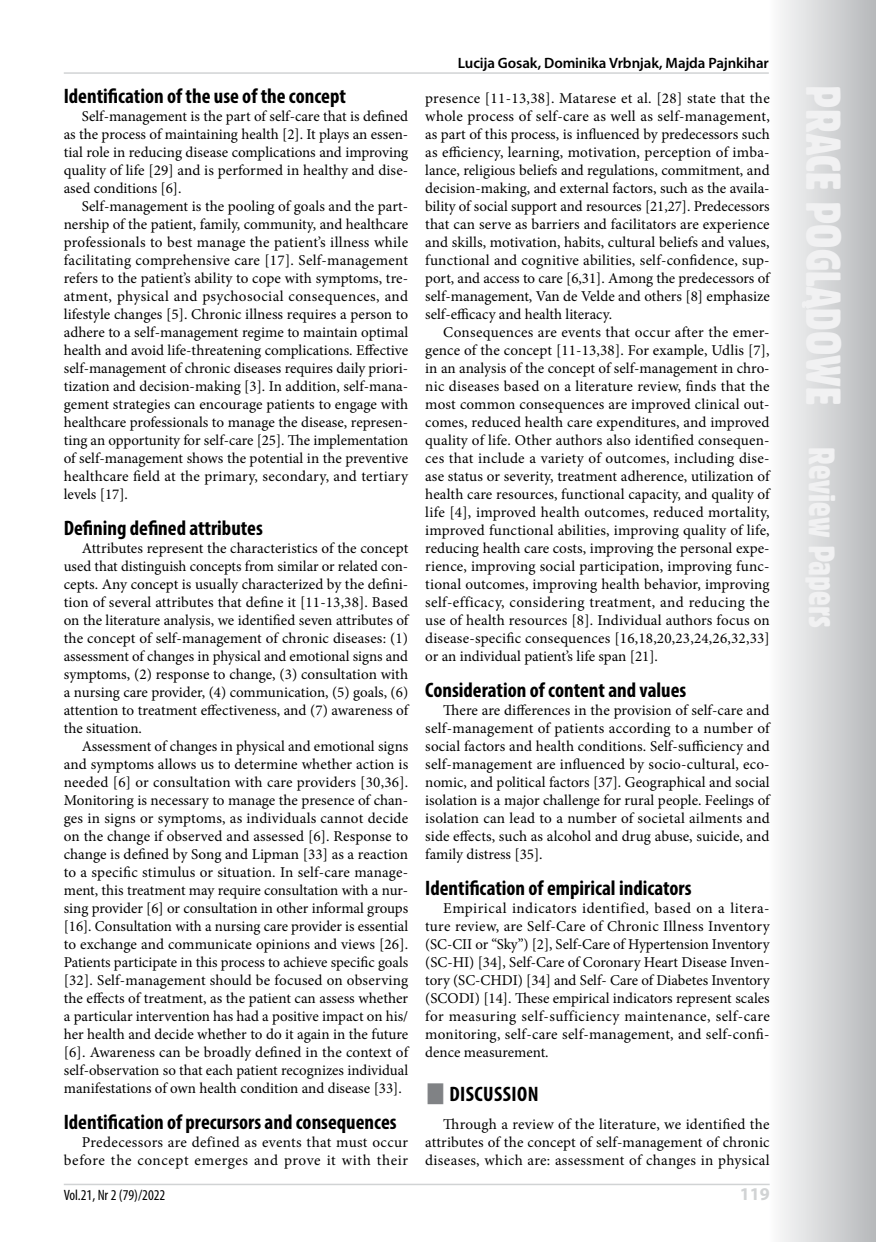
<style>
.page{position:relative;width:876px;height:1242px;background:#fff}
.page>*{position:absolute;margin:0;border:0;box-sizing:border-box;transform-origin:0 0}
.t1{font:48px "Gothic 821 Condensed BT";color:#f1f1f2}
.t2{font:700 condensed 21px "Myriad Pro";color:#000}
.t3{font:700 condensed 21px "Myriad Pro";letter-spacing:.02em;color:#000}
.t4{font:700 18px "Myriad Pro";color:#d1d3d4}
.t5{font:15px/18px "Minion Pro";letter-spacing:.005em;color:#000;text-align:justify}
.t6{font:15px/18px "Minion Pro";letter-spacing:.03em;color:#000;text-align:right}
.t7{font:600 15px "Myriad Pro";letter-spacing:-.01em;color:#000}
.t8{font:condensed 15px "Myriad Pro";color:#000}
.s1{font-size:36px}
</style>
<div class="page">
<svg style="left:780px;top:0;width:96px;height:1242px;background:#d4d6d7"></svg>
<hr style="left:64px;top:1183px;width:706px;height:2px;background:#d1d3d4">
<hr style="left:64px;top:72px;width:705px;height:2px;background:#d1d3d4">
<svg style="left:802px;top:300px;width:7px;height:8px"></svg>
<svg style="left:827px;top:111px;width:4px;height:8px"></svg>
<h2 class="t2" style="left:64px;top:83px;width:284px">Identification of the use of the concept</h2>
<p class="t5" style="left:64px;top:107px;width:346px;text-indent:18px">Self-management is the part of self-care that is defined as the process of maintaining health [2]. It plays an essen&shy;tial role in reducing disease complications and improving quality of life [29] and is performed in healthy and dise&shy;ased conditions [6].</p>
<p class="t5" style="left:64px;top:197px;width:346px;text-indent:18px">Self-management is the pooling of goals and the part&shy;nership of the patient, family, community, and healthcare professionals to best manage the patient’s illness while facilitating comprehensive care [17]. Self-management refers to the patient’s ability to cope with symptoms, tre&shy;atment, physical and psychosocial consequences, and lifestyle changes [5]. Chronic illness requires a person to adhere to a self-management regime to maintain optimal health and avoid life-threatening complications. Effective self-management of chronic diseases requires daily priori&shy;tization and decision-making [3]. In addition, self-mana&shy;gement strategies can encourage patients to engage with healthcare professionals to manage the disease, represen&shy;ting an opportunity for self-care [25]. The implementation of self-management shows the potential in the preventive healthcare field at the primary, secondary, and tertiary levels [17].</p>
<h2 class="t2" style="left:64px;top:515px;width:201px">Defining defined attributes</h2>
<p class="t5" style="left:64px;top:539px;width:346px;text-indent:18px">Attributes represent the characteristics of the concept used that distinguish concepts from similar or related con&shy;cepts. Any concept is usually characterized by the defini&shy;tion of several attributes that define it [11-13,38]. Based on the literature analysis, we identified seven attributes of the concept of self-management of chronic diseases: (1) assessment of changes in physical and emotional signs and symptoms, (2) response to change, (3) consultation with a nursing care provider, (4) communication, (5) goals, (6) attention to treatment effectiveness, and (7) awareness of the situation.</p>
<p class="t5" style="left:64px;top:737px;width:346px;text-indent:18px">Assessment of changes in physical and emotional signs and symptoms allows us to determine whether action is needed [6] or consultation with care providers [30,36].<br>Monitoring is necessary to manage the presence of chan&shy;ges in signs or symptoms, as individuals cannot decide on the change if observed and assessed [6]. Response to change is defined by Song and Lipman [33] as a reaction to a specific stimulus or situation. In self-care manage&shy;ment, this treatment may require consultation with a nur&shy;sing provider [6] or consultation in other informal groups [16]. Consultation with a nursing care provider is essential to exchange and communicate opinions and views [26].<br>Patients participate in this process to achieve specific goals [32]. Self-management should be focused on observing the effects of treatment, as the patient can assess whether a particular intervention has had a positive impact on his/ her health and decide whether to do it again in the future [6]. Awareness can be broadly defined in the context of self-observation so that each patient recognizes individual manifestations of own health condition and disease [33].</p>
<h2 class="t2" style="left:64px;top:1109px;width:334px">Identification of precursors and consequences</h2>
<p class="t6" style="left:64px;top:1133px;width:346px">Predecessors are defined as events that must occur before the concept emerges and prove it with their</p>
<p class="t7" style="left:458px;top:53px;width:313px">Lucija Gosak, Dominika Vrbnjak, Majda Pajnkihar</p>
<p class="t5" style="left:425px;top:89px;width:346px">presence [11-13,38]. Matarese et al. [28] state that the whole process of self-care as well as self-management, as part of this process, is influenced by predecessors such as efficiency, learning, motivation, perception of imba&shy;lance, religious beliefs and regulations, commitment, and decision-making, and external factors, such as the availa&shy;bility of social support and resources [21,27]. Predecessors that can serve as barriers and facilitators are experience and skills, motivation, habits, cultural beliefs and values, functional and cognitive abilities, self-confidence, sup&shy;port, and access to care [6,31]. Among the predecessors of self-management, Van de Velde and others [8] emphasize self-efficacy and health literacy.</p>
<p class="t5" style="left:425px;top:323px;width:346px;text-indent:18px">Consequences are events that occur after the emer&shy;gence of the concept [11-13,38]. For example, Udlis [7], in an analysis of the concept of self-management in chro&shy;nic diseases based on a literature review, finds that the most common consequences are improved clinical out&shy;comes, reduced health care expenditures, and improved quality of life. Other authors also identified consequen&shy;ces that include a variety of outcomes, including dise&shy;ase status or severity, treatment adherence, utilization of health care resources, functional capacity, and quality of life [4], improved health outcomes, reduced mortality, improved functional abilities, improving quality of life, reducing health care costs, improving the personal expe&shy;rience, improving social participation, improving func&shy;tional outcomes, improving health behavior, improving self-efficacy, considering treatment, and reducing the use of health resources [8]. Individual authors focus on disease-specific consequences [16,18,20,23,24,26,32,33] or an individual patient’s life span [21].</p>
<h2 class="t2" style="left:425px;top:677px;width:263px">Consideration of content and values</h2>
<p class="t5" style="left:425px;top:701px;width:346px;text-indent:18px">There are differences in the provision of self-care and self-management of patients according to a number of social factors and health conditions. Self-sufficiency and self-management are influenced by socio-cultural, eco&shy;nomic, and political factors [37]. Geographical and social isolation is a major challenge for rural people. Feelings of isolation can lead to a number of societal ailments and side effects, such as alcohol and drug abuse, suicide, and family distress [35].</p>
<h2 class="t2" style="left:425px;top:875px;width:268px">Identification of empirical indicators</h2>
<p class="t5" style="left:425px;top:899px;width:346px;text-indent:18px">Empirical indicators identified, based on a litera&shy;ture review, are Self-Care of Chronic Illness Inventory (SC-CII or “Sky”) [2], Self-Care of Hypertension Inventory (SC-HI) [34], Self-Care of Coronary Heart Disease Inven&shy;tory (SC-CHDI) [34] and Self- Care of Diabetes Inventory (SCODI) [14]. These empirical indicators represent scales for measuring self-sufficiency maintenance, self-care monitoring, self-care self-management, and self-confi&shy;dence measurement.</p>
<h2 class="t3" style="left:449px;top:1080px;width:91px">DISCUSSION</h2>
<p class="t5" style="left:425px;top:1115px;width:346px;text-indent:18px">Through a review of the literature, we identified the attributes of the concept of self-management of chronic diseases, which are: assessment of changes in physical</p>
<p class="t8" style="left:64px;top:1186px;width:103px">Vol.21, Nr 2 (79)/2022</p>
<p class="t4" style="left:740px;top:1182px;width:31px">119</p>
<h1 class="t1" style="left:852px;top:85px;width:544px;rotate:90deg">PRACE POGLADOWE <span class="s1">Review Papers</span></h1>
</div>
